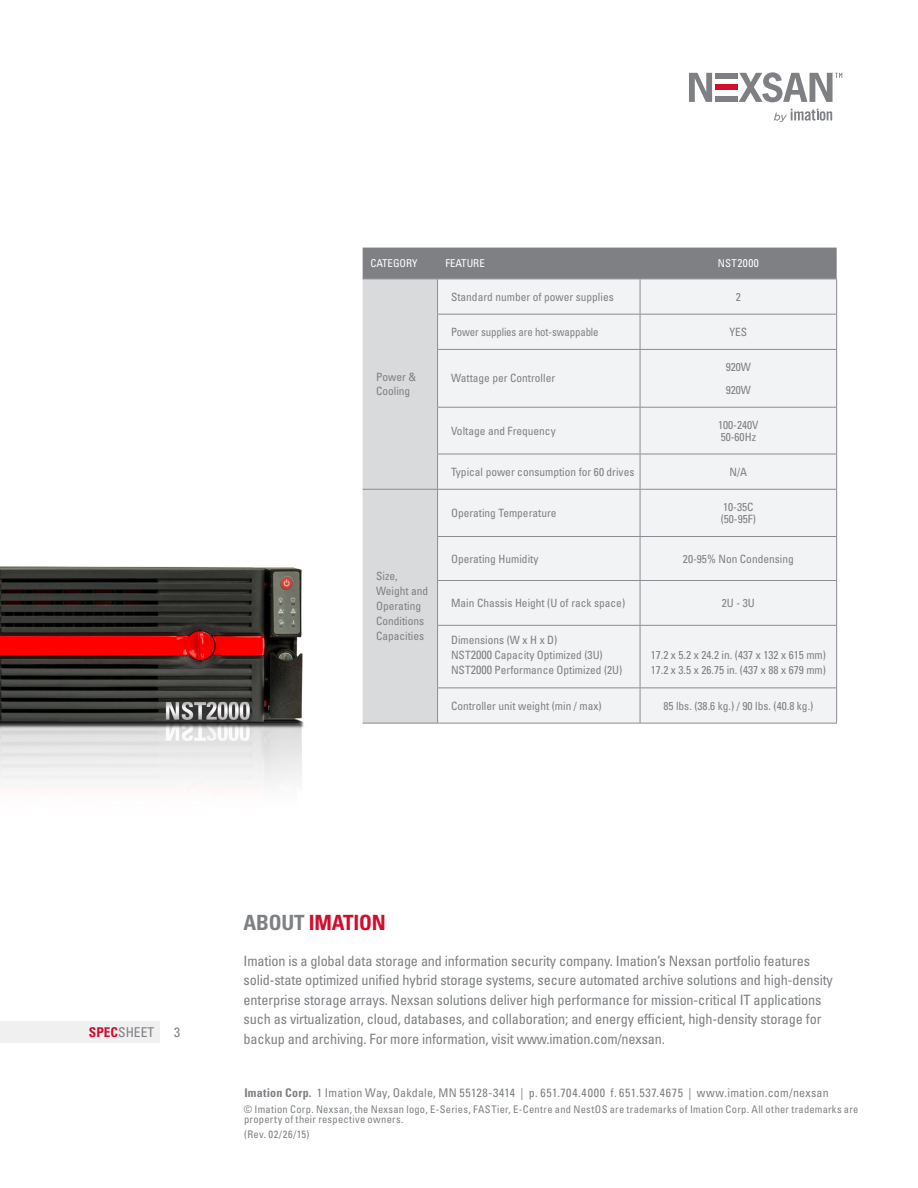
<style>
.page{position:relative;width:918px;height:1188px;background:#fff}
.page>*{position:absolute;margin:0;border:0;box-sizing:border-box;transform-origin:0 0}
.t1{font:700 condensed 21px "Univers LT Std";letter-spacing:-.01em;color:#d30d2b}
.Body{font:condensed 14.25px/19.5px "Univers LT Std";letter-spacing:-.01em;color:#7e8083}
.t2{font:condensed 13.5px "Univers LT Std";color:#7e8083}
.t3{font:condensed 12px "Univers LT Std";letter-spacing:.025em;color:#7e8083}
.Chart_text_FL{font:condensed 11.4px/15px "Univers LT Std";color:#7e8083}
.Chart_text_FL-2{font:condensed 11.4px "Univers LT Std";color:#7e8083;scale:.95 1}
.Chart_head_cntr{font:condensed 11.25px "Univers LT Std";color:#fff}
.Chart_head_cntr-2{font:condensed 10.8px "Univers LT Std";color:#fff}
.t4{font:condensed 10.5px/10.5px "Univers LT Std";letter-spacing:.025em;color:#7e8083}
.s1{font-size:10.8px}
.s2{font-size:12px}
.s3{font-weight:700;color:#d30d2b}
.s4{color:#7e8083}
.s5{font-weight:700}
</style>
<div class="page">
<div style="left:0;top:1021px;width:160px;height:22px;background:#f0f0f1"></div>
<svg style="left:689px;top:73px;width:23px;height:29px"></svg>
<div style="left:715px;top:73px;width:23px;height:6px;background:#7e8083"></div>
<div style="left:715px;top:85px;width:23px;height:5px;background:#d30d2b"></div>
<div style="left:715px;top:96px;width:22px;height:6px;background:#7e8083"></div>
<svg style="left:774px;top:109px;width:58px;height:13px"></svg>
<svg style="left:739px;top:72px;width:103px;height:30px"></svg>
<svg style="left:363px;top:248px;width:474px;height:475px;background:#bcbec0"></svg>
<div style="left:438px;top:280px;width:398px;height:443px;background:#f2f3f4"></div>
<hr style="left:363px;top:279px;width:75px;height:1px;background:#898c91">
<hr style="left:363px;top:489px;width:75px;height:1px;background:#898c91">
<hr style="left:363px;top:723px;width:75px;height:1px;background:#898c91">
<hr style="left:437px;top:279px;width:1px;height:35px;background:#898c91">
<hr style="left:437px;top:314px;width:1px;height:35px;background:#898c91">
<hr style="left:437px;top:350px;width:1px;height:57px;background:#898c91">
<hr style="left:437px;top:408px;width:1px;height:46px;background:#898c91">
<hr style="left:437px;top:454px;width:1px;height:35px;background:#898c91">
<hr style="left:437px;top:490px;width:1px;height:46px;background:#898c91">
<hr style="left:437px;top:537px;width:1px;height:43px;background:#898c91">
<hr style="left:437px;top:581px;width:1px;height:44px;background:#898c91">
<hr style="left:437px;top:626px;width:1px;height:62px;background:#898c91">
<hr style="left:437px;top:688px;width:1px;height:35px;background:#898c91">
<hr style="left:438px;top:279px;width:202px;height:1px;background:#898c91">
<hr style="left:437px;top:454px;width:203px;height:1px;background:#898c91">
<hr style="left:437px;top:314px;width:203px;height:1px;background:#898c91">
<hr style="left:437px;top:349px;width:203px;height:1px;background:#898c91">
<hr style="left:437px;top:407px;width:203px;height:1px;background:#898c91">
<hr style="left:438px;top:489px;width:202px;height:1px;background:#898c91">
<hr style="left:437px;top:536px;width:203px;height:1px;background:#898c91">
<hr style="left:437px;top:580px;width:203px;height:1px;background:#898c91">
<hr style="left:437px;top:625px;width:203px;height:1px;background:#898c91">
<hr style="left:437px;top:688px;width:203px;height:1px;background:#898c91">
<hr style="left:438px;top:723px;width:202px;height:1px;background:#898c91">
<hr style="left:640px;top:279px;width:1px;height:35px;background:#898c91">
<hr style="left:640px;top:314px;width:1px;height:35px;background:#898c91">
<hr style="left:640px;top:350px;width:1px;height:57px;background:#898c91">
<hr style="left:640px;top:408px;width:1px;height:46px;background:#898c91">
<hr style="left:640px;top:454px;width:1px;height:35px;background:#898c91">
<hr style="left:640px;top:490px;width:1px;height:46px;background:#898c91">
<hr style="left:640px;top:537px;width:1px;height:43px;background:#898c91">
<hr style="left:640px;top:581px;width:1px;height:44px;background:#898c91">
<hr style="left:640px;top:626px;width:1px;height:62px;background:#898c91">
<hr style="left:640px;top:688px;width:1px;height:35px;background:#898c91">
<hr style="left:640px;top:279px;width:197px;height:1px;background:#898c91">
<hr style="left:640px;top:454px;width:197px;height:1px;background:#898c91">
<hr style="left:836px;top:279px;width:1px;height:35px;background:#898c91">
<hr style="left:836px;top:314px;width:1px;height:35px;background:#898c91">
<hr style="left:836px;top:350px;width:1px;height:57px;background:#898c91">
<hr style="left:836px;top:408px;width:1px;height:46px;background:#898c91">
<hr style="left:836px;top:454px;width:1px;height:35px;background:#898c91">
<hr style="left:836px;top:490px;width:1px;height:46px;background:#898c91">
<hr style="left:836px;top:537px;width:1px;height:43px;background:#898c91">
<hr style="left:836px;top:581px;width:1px;height:44px;background:#898c91">
<hr style="left:836px;top:626px;width:1px;height:62px;background:#898c91">
<hr style="left:836px;top:688px;width:1px;height:35px;background:#898c91">
<hr style="left:640px;top:314px;width:197px;height:1px;background:#898c91">
<hr style="left:640px;top:349px;width:197px;height:1px;background:#898c91">
<hr style="left:640px;top:407px;width:197px;height:1px;background:#898c91">
<hr style="left:640px;top:489px;width:197px;height:1px;background:#898c91">
<hr style="left:640px;top:536px;width:197px;height:1px;background:#898c91">
<hr style="left:640px;top:580px;width:197px;height:1px;background:#898c91">
<hr style="left:640px;top:625px;width:197px;height:1px;background:#898c91">
<hr style="left:640px;top:688px;width:197px;height:1px;background:#898c91">
<hr style="left:640px;top:723px;width:197px;height:1px;background:#898c91">
<img style="left:0;top:566px;width:304px;height:220px">
<p class="Chart_head_cntr-2" style="left:370px;top:256px;width:49px">CATEGORY</p>
<p class="Chart_head_cntr-2" style="left:445px;top:256px;width:41px">FEATURE</p>
<p class="Chart_head_cntr" style="left:718px;top:256px;width:43px"><span class="s1">NST</span>2000</p>
<p class="Chart_text_FL" style="left:376px;top:370px;width:41px;line-height:13.5px">Power &amp;<br>Cooling</p>
<p class="Chart_text_FL" style="left:376px;top:569px;width:54px">Size,<br>Weight and<br>Operating<br>Conditions<br>Capacities</p>
<p class="Chart_text_FL" style="left:451px;top:289px;width:164px">Standard number of power supplies</p>
<p class="Chart_text_FL" style="left:736px;top:289px;width:7px">2</p>
<p class="Chart_text_FL-2" style="left:451px;top:325px;width:157px">Power supplies are hot-swappable</p>
<p class="Chart_text_FL" style="left:730px;top:324px;width:19px">YES</p>
<p class="Chart_text_FL" style="left:451px;top:371px;width:106px">Wattage per Controller</p>
<p class="Chart_text_FL" style="left:726px;top:359px;width:27px">920W</p>
<p class="Chart_text_FL" style="left:726px;top:382px;width:27px">920W</p>
<p class="Chart_text_FL" style="left:451px;top:423px;width:106px">Voltage and Frequency</p>
<p class="Chart_text_FL" style="left:718px;top:419px;width:42px;line-height:11.6px">100-240V<br>50-60Hz</p>
<p class="Chart_text_FL" style="left:451px;top:464px;width:185px">Typical power consumption for 60 drives</p>
<p class="Chart_text_FL" style="left:730px;top:464px;width:19px">N/A</p>
<p class="Chart_text_FL" style="left:451px;top:505px;width:107px">Operating Temperature</p>
<p class="Chart_text_FL" style="left:721px;top:501px;width:37px;line-height:12px">10-35C (50-95F)</p>
<p class="Chart_text_FL" style="left:451px;top:551px;width:89px">Operating Humidity</p>
<p class="Chart_text_FL" style="left:683px;top:551px;width:112px">20-95% Non Condensing</p>
<p class="Chart_text_FL" style="left:451px;top:595px;width:176px">Main Chassis Height (U of rack space)</p>
<p class="Chart_text_FL" style="left:722px;top:595px;width:34px">2U - 3U</p>
<p class="Chart_text_FL" style="left:451px;top:633px;width:108px">Dimensions (W x H x D)</p>
<p class="Chart_text_FL" style="left:451px;top:648px;width:153px">NST<span class="s2">2000</span> Capacity Optimized (3U)</p>
<p class="Chart_text_FL" style="left:451px;top:663px;width:173px">NST<span class="s2">2000</span> Performance Optimized (2U)</p>
<p class="Chart_text_FL" style="left:651px;top:648px;width:177px">17.2 x 5.2 x 24.2 in. (437 x 132 x 615 mm)</p>
<p class="Chart_text_FL" style="left:651px;top:663px;width:177px">17.2 x 3.5 x 26.75 in. (437 x 88 x 679 mm)</p>
<p class="Chart_text_FL" style="left:451px;top:698px;width:152px">Controller unit weight (min / max)</p>
<p class="Chart_text_FL" style="left:663px;top:698px;width:152px">85 lbs. (38.6 kg.) / 90 lbs. (40.8 kg.)</p>
<p class="t2" style="left:89px;top:1023px;width:67px"><span class="s3">SPEC</span>SHEET</p>
<p class="t2" style="left:174px;top:1023px;width:7px">3</p>
<p class="t1" style="left:244px;top:910px;width:144px"><span class="s4">ABOUT</span> IMATION</p>
<p class="Body" style="left:244px;top:951px;width:591px">Imation is a global data storage and information security company. Imation’s Nexsan portfolio features solid-state optimized unified hybrid storage systems, secure automated archive solutions and high-density enterprise storage arrays. Nexsan solutions deliver high performance for mission-critical IT applications such as virtualization, cloud, databases, and collaboration; and energy efficient, high-density storage for backup and archiving. For more information, visit www.imation.com/nexsan.</p>
<p class="t3" style="left:244px;top:1085px;width:586px"><span class="s5">Imation Corp.</span> 1 Imation Way, Oakdale, MN 55128-3414 | p. 651.704.4000 f. 651.537.4675 | www.imation.com/nexsan</p>
<p class="t4" style="left:244px;top:1103px;width:616px">© Imation Corp. Nexsan, the Nexsan logo, E-Series, FASTier, E-Centre and NestOS are trademarks of Imation Corp. All other trademarks are property of their respective owners.</p>
<p class="t4" style="left:244px;top:1129px;width:67px">(Rev. 02/26/15)</p>
</div>
